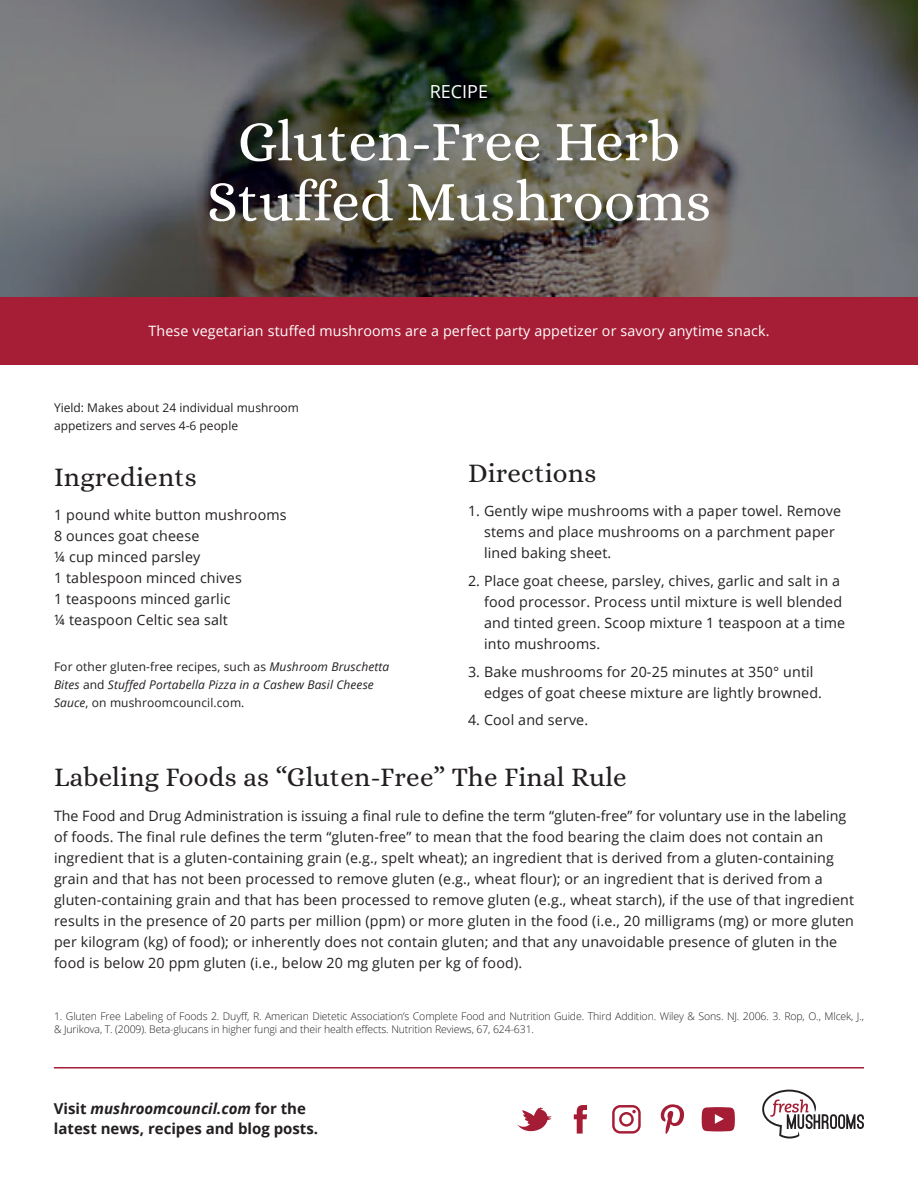
<style>
.page{position:relative;width:918px;height:1188px;background:#fff}
.page>*{position:absolute;margin:0;border:0;box-sizing:border-box;transform-origin:0 0}
.t1{font:57px/60px "Alice";color:#fff;text-align:center}
.t2{font:27px "Alice";letter-spacing:.01em;color:#231f20}
.t3{font:18px "Open Sans";color:#fff}
.t4{font:700 15px/19.5px "Open Sans";color:#231f20}
.t5{font:14.25px/21px "Open Sans";letter-spacing:.01em;color:#231f20}
.t6{font:14.25px "Open Sans";letter-spacing:.01em;color:#fff}
.t7{font:italic 12px/18px "Open Sans";letter-spacing:.01em;color:#231f20}
.t8{font:12px/18px "Open Sans";color:#231f20}
.t9{font:300 10.5px/13.5px "Open Sans";letter-spacing:-.01em;color:#231f20}
.s1{font-style:normal}
.s2{font-style:italic}
</style>
<div class="page">
<svg style="left:762px;top:1090px;width:102px;height:49px"></svg>
<hr style="left:54px;top:1067px;width:810px;height:2px;background:#a61e36">
<svg style="left:612px;top:1105px;width:29px;height:29px"></svg>
<svg style="left:517px;top:1107px;width:35px;height:25px"></svg>
<svg style="left:574px;top:1105px;width:13px;height:29px"></svg>
<svg style="left:661px;top:1104px;width:23px;height:30px"></svg>
<svg style="left:702px;top:1107px;width:33px;height:24px"></svg>
<svg style="left:0;top:0;width:918px;height:297px;background:#5f5f5b"></svg>
<div style="left:0;top:297px;width:918px;height:67px;background:#a61e36"></div>
<p class="t3" style="left:430px;top:79px;width:60px">RECIPE</p>
<p class="t1" style="left:207px;top:115px;width:506px">Gluten-Free Herb<br>Stuffed Mushrooms</p>
<p class="t6" style="left:149px;top:321px;width:623px">These vegetarian stuffed mushrooms are a perfect party appetizer or savory anytime snack.</p>
<p class="t8" style="left:54px;top:399px;width:246px">Yield: Makes about 24 individual mushroom appetizers and serves 4-6 people</p>
<p class="t2" style="left:54px;top:462px;width:144px">Ingredients</p>
<p class="t5" style="left:54px;top:504px;width:234px">1 pound white button mushrooms</p>
<p class="t5" style="left:54px;top:525px;width:147px">8 ounces goat cheese</p>
<p class="t5" style="left:54px;top:546px;width:148px">¼ cup minced parsley</p>
<p class="t5" style="left:54px;top:567px;width:189px">1 tablespoon minced chives</p>
<p class="t5" style="left:54px;top:588px;width:178px">1 teaspoons minced garlic</p>
<p class="t5" style="left:54px;top:609px;width:176px">¼ teaspoon Celtic sea salt</p>
<p class="t7" style="left:54px;top:657px;width:337px"><span class="s1">For other gluten-free recipes, such as</span> Mushroom Bruschetta<br>Bites <span class="s1">and</span> Stuffed Portabella Pizza in a Cashew Basil Cheese<br>Sauce<span class="s1">, on mushroomcouncil.com.</span></p>
<p class="t2" style="left:468px;top:458px;width:130px">Directions</p>
<p class="t5" style="left:484px;top:500px;width:359px;text-indent:-16px">1. Gently wipe mushrooms with a paper towel. Remove stems and place mushrooms on a parchment paper lined baking sheet.</p>
<p class="t5" style="left:484px;top:570px;width:363px;text-indent:-16px">2. Place goat cheese, parsley, chives, garlic and salt in a food processor. Process until mixture is well blended and tinted green. Scoop mixture 1 teaspoon at a time into mushrooms.</p>
<p class="t5" style="left:484px;top:661px;width:339px;text-indent:-16px">3. Bake mushrooms for 20-25 minutes at 350° until edges of goat cheese mixture are lightly browned.</p>
<p class="t5" style="left:468px;top:709px;width:122px">4. Cool and serve.</p>
<p class="t2" style="left:54px;top:763px;width:574px">Labeling Foods as “Gluten-Free” The Final Rule</p>
<p class="t5" style="left:54px;top:805px;width:802px">The Food and Drug Administration is issuing a final rule to define the term “gluten-free” for voluntary use in the labeling of foods. The final rule defines the term “gluten-free” to mean that the food bearing the claim does not contain an ingredient that is a gluten-containing grain (e.g., spelt wheat); an ingredient that is derived from a gluten-containing grain and that has not been processed to remove gluten (e.g., wheat flour); or an ingredient that is derived from a gluten-containing grain and that has been processed to remove gluten (e.g., wheat starch), if the use of that ingredient results in the presence of 20 parts per million (ppm) or more gluten in the food (i.e., 20 milligrams (mg) or more gluten per kilogram (kg) of food); or inherently does not contain gluten; and that any unavoidable presence of gluten in the food is below 20 ppm gluten (i.e., below 20 mg gluten per kg of food).</p>
<p class="t9" style="left:54px;top:1009px;width:812px">1. Gluten Free Labeling of Foods 2. Duyff, R. American Dietetic Association’s Complete Food and Nutrition Guide. Third Addition. Wiley &amp; Sons. NJ. 2006. 3. Rop, O., Mlcek, J., &amp; Jurikova, T. (2009). Beta-glucans in higher fungi and their health effects. Nutrition Reviews, 67, 624-631.</p>
<p class="t4" style="left:54px;top:1099px;width:266px">Visit <span class="s2">mushroomcouncil.com</span> for the latest news, recipes and blog posts.</p>
</div>
